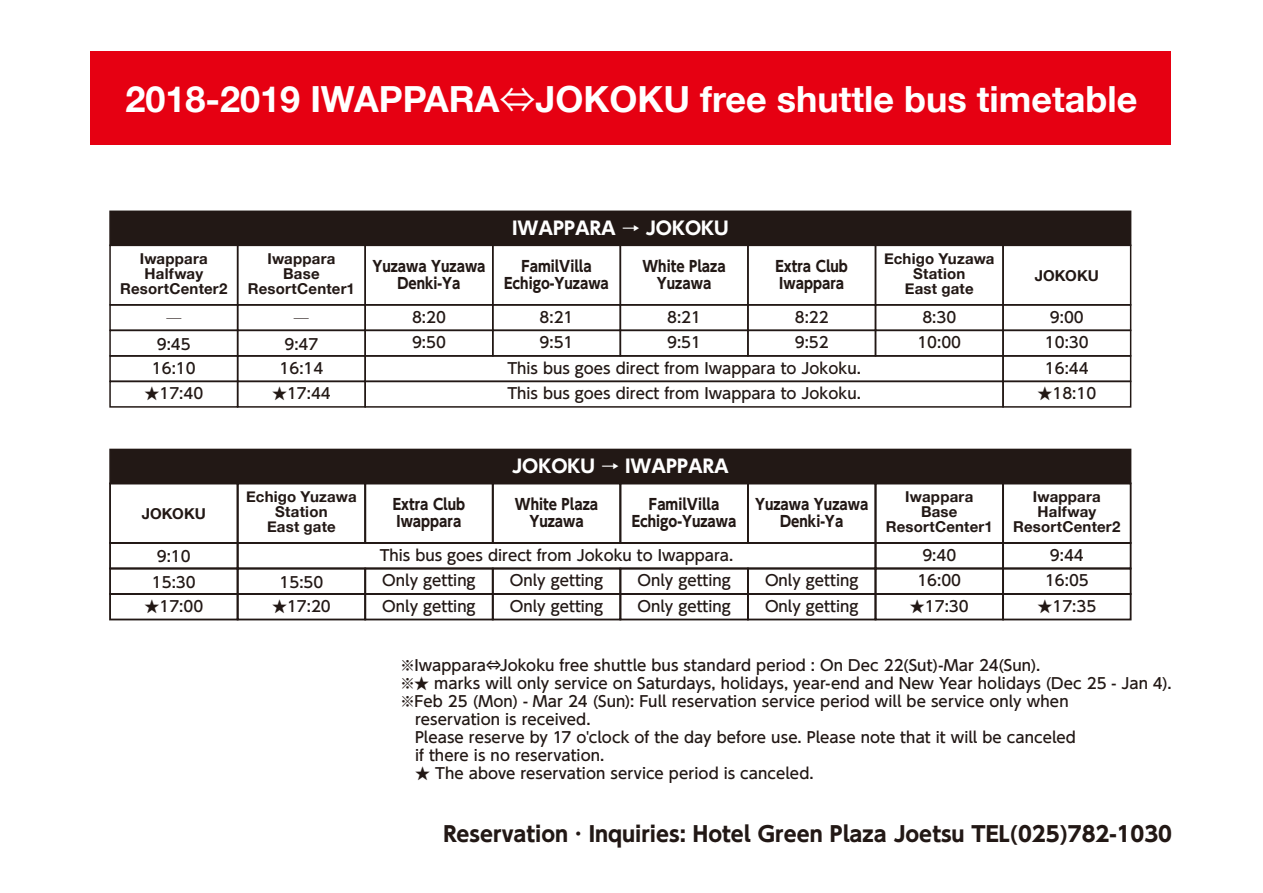
<style>
.page{position:relative;width:1263px;height:893px;background:#fff}
.page>*{position:absolute;margin:0;border:0;box-sizing:border-box;transform-origin:0 0}
.t1{font:700 36px "Helvetica Neue";color:#fff}
.t2{font:700 21px "UD Shin Go Pro";color:#221815}
.t3{font:700 18px "UD Shin Go Pro";color:#fff}
.t4{font:500 15px/18px "UD Shin Go Pro";color:#221815}
.t5{font:700 15px/15px "Helvetica Neue";letter-spacing:.01em;color:#221815;text-align:center}
.t6{font:700 15px/16.5px "UD Shin Go Pro";color:#221815;text-align:center;scale:.9 1}
.s1{font-family:"Koz Go Pr 6 N";font-weight:400}
</style>
<div class="page">
<div style="left:109px;top:211px;width:1022px;height:35px;background:#221815"></div>
<div style="left:109px;top:245px;width:129px;height:61px;border:2px solid #221815"></div>
<div style="left:237px;top:245px;width:129px;height:61px;border:2px solid #221815"></div>
<div style="left:364px;top:245px;width:129px;height:61px;border:2px solid #221815"></div>
<div style="left:109px;top:330px;width:129px;height:27px;border:2px solid #221815"></div>
<div style="left:237px;top:330px;width:129px;height:27px;border:2px solid #221815"></div>
<div style="left:364px;top:330px;width:129px;height:27px;border:2px solid #221815"></div>
<div style="left:109px;top:355px;width:129px;height:27px;border:2px solid #221815"></div>
<div style="left:237px;top:355px;width:129px;height:27px;border:2px solid #221815"></div>
<div style="left:109px;top:381px;width:129px;height:27px;border:2px solid #221815"></div>
<div style="left:237px;top:381px;width:129px;height:27px;border:2px solid #221815"></div>
<div style="left:364px;top:381px;width:640px;height:27px;border:2px solid #221815"></div>
<div style="left:492px;top:245px;width:129px;height:61px;border:2px solid #221815"></div>
<div style="left:492px;top:330px;width:129px;height:27px;border:2px solid #221815"></div>
<div style="left:620px;top:245px;width:129px;height:61px;border:2px solid #221815"></div>
<div style="left:620px;top:330px;width:129px;height:27px;border:2px solid #221815"></div>
<div style="left:747px;top:245px;width:129px;height:61px;border:2px solid #221815"></div>
<div style="left:747px;top:330px;width:129px;height:27px;border:2px solid #221815"></div>
<div style="left:875px;top:245px;width:129px;height:61px;border:2px solid #221815"></div>
<div style="left:875px;top:330px;width:129px;height:27px;border:2px solid #221815"></div>
<div style="left:1002px;top:245px;width:129px;height:61px;border:2px solid #221815"></div>
<div style="left:1002px;top:330px;width:129px;height:27px;border:2px solid #221815"></div>
<div style="left:1002px;top:355px;width:129px;height:27px;border:2px solid #221815"></div>
<div style="left:1002px;top:381px;width:129px;height:27px;border:2px solid #221815"></div>
<div style="left:109px;top:449px;width:1022px;height:35px;background:#221815"></div>
<div style="left:109px;top:482px;width:130px;height:62px;border:2px solid #221815"></div>
<div style="left:237px;top:482px;width:129px;height:62px;border:2px solid #221815"></div>
<div style="left:364px;top:482px;width:130px;height:62px;border:2px solid #221815"></div>
<div style="left:109px;top:568px;width:130px;height:27px;border:2px solid #221815"></div>
<div style="left:237px;top:568px;width:129px;height:27px;border:2px solid #221815"></div>
<div style="left:364px;top:568px;width:130px;height:27px;border:2px solid #221815"></div>
<div style="left:109px;top:593px;width:130px;height:27px;border:2px solid #221815"></div>
<div style="left:237px;top:593px;width:129px;height:27px;border:2px solid #221815"></div>
<div style="left:364px;top:593px;width:130px;height:27px;border:2px solid #221815"></div>
<div style="left:492px;top:482px;width:129px;height:62px;border:2px solid #221815"></div>
<div style="left:492px;top:568px;width:129px;height:27px;border:2px solid #221815"></div>
<div style="left:492px;top:593px;width:129px;height:27px;border:2px solid #221815"></div>
<div style="left:619px;top:482px;width:130px;height:62px;border:2px solid #221815"></div>
<div style="left:619px;top:568px;width:130px;height:27px;border:2px solid #221815"></div>
<div style="left:619px;top:593px;width:130px;height:27px;border:2px solid #221815"></div>
<div style="left:747px;top:482px;width:129px;height:62px;border:2px solid #221815"></div>
<div style="left:747px;top:568px;width:129px;height:27px;border:2px solid #221815"></div>
<div style="left:747px;top:593px;width:129px;height:27px;border:2px solid #221815"></div>
<div style="left:874px;top:482px;width:130px;height:62px;border:2px solid #221815"></div>
<div style="left:874px;top:568px;width:130px;height:27px;border:2px solid #221815"></div>
<div style="left:874px;top:593px;width:130px;height:27px;border:2px solid #221815"></div>
<div style="left:1002px;top:482px;width:129px;height:62px;border:2px solid #221815"></div>
<div style="left:1002px;top:568px;width:129px;height:27px;border:2px solid #221815"></div>
<div style="left:1002px;top:593px;width:129px;height:27px;border:2px solid #221815"></div>
<div style="left:91px;top:51px;width:1080px;height:93px;background:#e60012"></div>
<h1 class="t1" style="left:126px;top:71px;width:1013px">2018-2019 IWAPPARA<span class="s1">⇔</span>JOKOKU free shuttle bus timetable</h1>
<p class="t3" style="left:512px;top:213px;width:218px">IWAPPARA → JOKOKU</p>
<p class="t5" style="left:120px;top:252px;width:109px">Iwappara<br>Halfway<br>ResortCenter2</p>
<p class="t5" style="left:248px;top:252px;width:109px">Iwappara<br>Base<br>ResortCenter1</p>
<p class="t6" style="left:372px;top:258px;width:127px">Yuzawa Yuzawa<br>Denki-Ya</p>
<p class="t4" style="left:166px;top:309px;width:16px">─</p>
<p class="t4" style="left:294px;top:309px;width:16px">─</p>
<p class="t4" style="left:412px;top:307px;width:35px">8:20</p>
<p class="t6" style="left:504px;top:258px;width:118px">FamilVilla<br>Echigo-Yuzawa</p>
<p class="t4" style="left:540px;top:307px;width:35px">8:21</p>
<p class="t6" style="left:642px;top:258px;width:94px">White Plaza<br>Yuzawa</p>
<p class="t4" style="left:667px;top:307px;width:35px">8:21</p>
<p class="t6" style="left:775px;top:258px;width:82px;text-align:left">Extra Club<br>Iwappara</p>
<p class="t4" style="left:795px;top:307px;width:35px">8:22</p>
<p class="t4" style="left:157px;top:334px;width:35px">9:45</p>
<p class="t4" style="left:284px;top:334px;width:35px">9:47</p>
<p class="t4" style="left:412px;top:333px;width:35px">9:50</p>
<p class="t4" style="left:152px;top:358px;width:45px">16:10</p>
<p class="t4" style="left:279px;top:358px;width:45px">16:14</p>
<p class="t4" style="left:507px;top:358px;width:355px">This bus goes direct from Iwappara to Jokoku.</p>
<p class="t4" style="left:144px;top:384px;width:60px">★17:40</p>
<p class="t4" style="left:272px;top:384px;width:60px">★17:44</p>
<p class="t4" style="left:507px;top:384px;width:355px">This bus goes direct from Iwappara to Jokoku.</p>
<p class="t4" style="left:540px;top:333px;width:35px">9:51</p>
<p class="t4" style="left:667px;top:333px;width:35px">9:51</p>
<p class="t4" style="left:795px;top:333px;width:35px">9:52</p>
<p class="t5" style="left:884px;top:252px;width:112px">Echigo Yuzawa<br>Station<br>East gate</p>
<p class="t4" style="left:917px;top:333px;width:45px">10:00</p>
<p class="t4" style="left:922px;top:307px;width:35px">8:30</p>
<p class="t5" style="left:1035px;top:268px;width:66px">JOKOKU</p>
<p class="t4" style="left:1050px;top:307px;width:35px">9:00</p>
<p class="t4" style="left:1045px;top:329px;width:45px;line-height:25.5px">10:30<br>16:44</p>
<p class="t4" style="left:1037px;top:384px;width:60px">★18:10</p>
<p class="t3" style="left:512px;top:451px;width:218px">JOKOKU → IWAPPARA</p>
<p class="t5" style="left:142px;top:506px;width:66px">JOKOKU</p>
<p class="t5" style="left:246px;top:490px;width:112px">Echigo Yuzawa<br>Station<br>East gate</p>
<p class="t6" style="left:393px;top:496px;width:82px;text-align:left">Extra Club<br>Iwappara</p>
<p class="t6" style="left:515px;top:496px;width:94px">White Plaza<br>Yuzawa</p>
<p class="t6" style="left:632px;top:496px;width:118px">FamilVilla<br>Echigo-Yuzawa</p>
<p class="t6" style="left:755px;top:496px;width:127px">Yuzawa Yuzawa<br>Denki-Ya</p>
<p class="t5" style="left:886px;top:490px;width:109px">Iwappara<br>Base<br>ResortCenter1</p>
<p class="t5" style="left:1013px;top:490px;width:109px">Iwappara<br>Halfway<br>ResortCenter2</p>
<p class="t4" style="left:157px;top:547px;width:35px">9:10</p>
<p class="t4" style="left:380px;top:546px;width:355px">This bus goes direct from Jokoku to Iwappara.</p>
<p class="t4" style="left:922px;top:545px;width:35px">9:40</p>
<p class="t4" style="left:1050px;top:545px;width:35px">9:44</p>
<p class="t4" style="left:152px;top:573px;width:45px">15:30</p>
<p class="t4" style="left:279px;top:573px;width:45px">15:50</p>
<p class="t4" style="left:382px;top:571px;width:95px">Only getting</p>
<p class="t4" style="left:144px;top:597px;width:60px">★17:00</p>
<p class="t4" style="left:272px;top:597px;width:60px">★17:20</p>
<p class="t4" style="left:382px;top:597px;width:95px">Only getting</p>
<p class="t4" style="left:510px;top:567px;width:95px;line-height:25.5px">Only getting<br>Only getting</p>
<p class="t4" style="left:637px;top:567px;width:95px;line-height:25.5px">Only getting<br>Only getting</p>
<p class="t4" style="left:765px;top:567px;width:95px;line-height:25.5px">Only getting<br>Only getting</p>
<p class="t4" style="left:917px;top:571px;width:45px">16:00</p>
<p class="t4" style="left:910px;top:597px;width:60px">★17:30</p>
<p class="t4" style="left:1045px;top:571px;width:45px">16:05</p>
<p class="t4" style="left:1037px;top:596px;width:60px">★17:35</p>
<p class="t4" style="left:400px;top:656px;width:773px">※Iwappara⇔Jokoku free shuttle bus standard period : On Dec 22(Sut)-Mar 24(Sun).<br>※★ marks will only service on Saturdays, holidays, year-end and New Year holidays (Dec 25 - Jan 4). ※Feb 25 (Mon) - Mar 24 (Sun): Full reservation service period will be service only when　reservation is received.<br>　Please reserve by 17 o'clock of the day before use. Please note that it will be canceled<br>　if there is no reservation.<br>　★ The above reservation service period is canceled.</p>
<h2 class="t2" style="left:443px;top:817px;width:730px">Reservation · Inquiries: Hotel Green Plaza Joetsu TEL(025)782-1030</h2>
</div>
